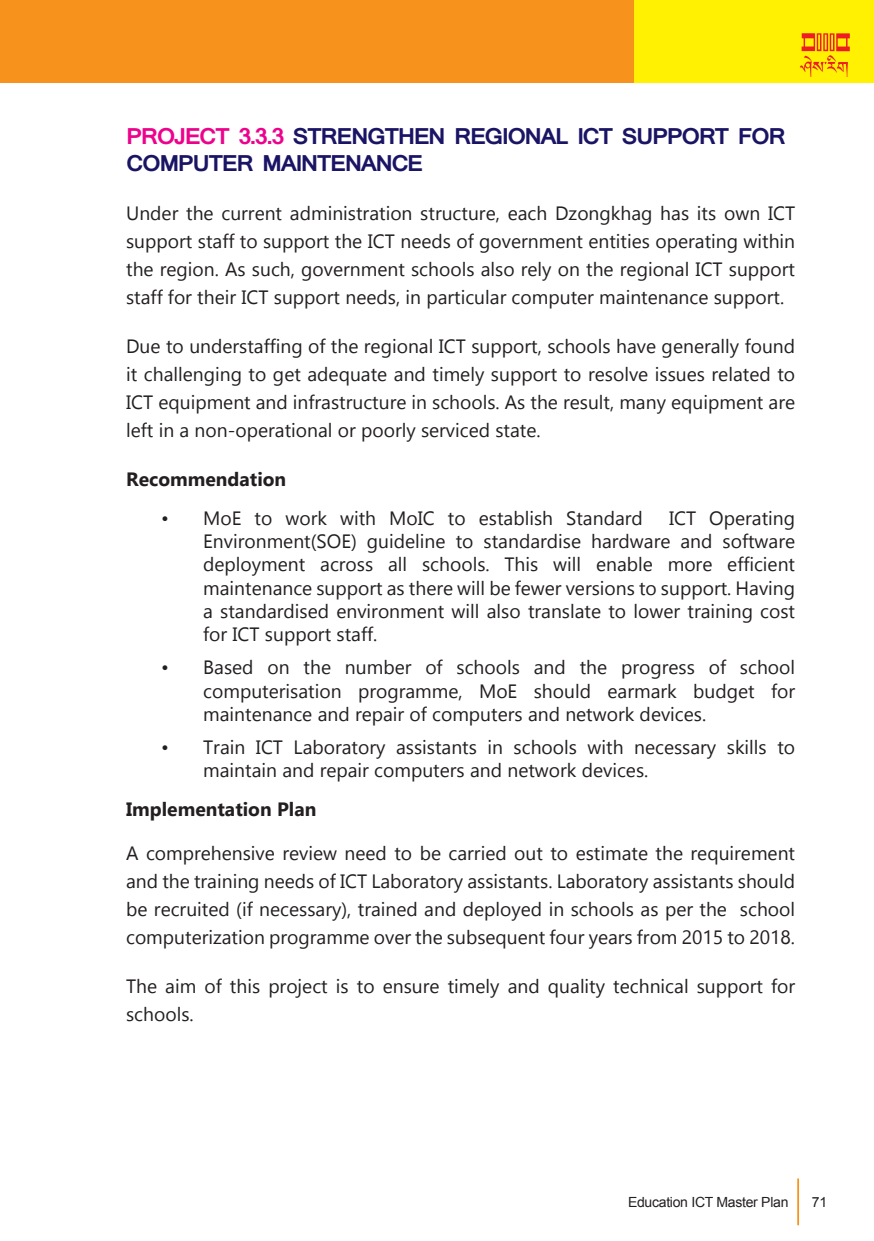
<style>
.page{position:relative;width:874px;height:1241px;background:#fff}
.page>*{position:absolute;margin:0;border:0;box-sizing:border-box;transform-origin:0 0}
.t1{font:700 21.7px/27.3px "Mangal";letter-spacing:-.07em;color:#1a1465;scale:1.05 1}
.Body{font:19.25px/28px "Gadugi";color:#231f20;text-align:justify}
.Body_Bold{font:700 19.25px "Gadugi";color:#231f20}
.t2{font:14px "Arial";letter-spacing:-.02em;color:#231f20}
.s1{color:#ed028c}
</style>
<div class="page">
<div style="left:632px;top:0;width:241px;height:83px;background:#fff101"></div>
<div style="left:0;top:0;width:632px;height:83px;background:#f7931d"></div>
<svg style="left:799px;top:33px;width:50px;height:44px"></svg>
<hr style="left:796px;top:1178px;width:2px;height:46px;background:#f7931d">
<h3 class="t1" style="left:126px;top:121px;width:629px"><span class="s1">PROJECT 3.3.3</span> STRENGTHEN REGIONAL ICT SUPPORT FOR<br>COMPUTER MAINTENANCE</h3>
<p class="Body" style="left:126px;top:199px;width:670px">Under the current administration structure, each Dzongkhag has its own ICT support staff to support the ICT needs of government entities operating within the region. As such, government schools also rely on the regional ICT support staff for their ICT support needs, in particular computer maintenance support.</p>
<p class="Body" style="left:126px;top:332px;width:670px">Due to understaffing of the regional ICT support, schools have generally found it challenging to get adequate and timely support to resolve issues related to ICT equipment and infrastructure in schools. As the result, many equipment are left in a non-operational or poorly serviced state.</p>
<p class="Body_Bold" style="left:126px;top:468px;width:161px">Recommendation</p>
<p class="Body" style="left:161px;top:504px;width:483px">• MoE to work with MoIC to establish Standard</p>
<p class="Body" style="left:203px;top:506px;width:593px;line-height:23.1px;text-indent:465px">ICT Operating Environment(SOE) guideline to standardise hardware and software deployment across all schools. This will enable more efficient maintenance support as there will be fewer versions to support. Having a standardised environment will also translate to lower training cost for ICT support staff.</p>
<p class="Body" style="left:203px;top:656px;width:593px;line-height:23.1px;text-indent:-42px">• Based on the number of schools and the progress of school computerisation programme, MoE should earmark budget for maintenance and repair of computers and network devices.</p>
<p class="Body" style="left:203px;top:735px;width:593px;line-height:23.1px;text-indent:-42px">• Train ICT Laboratory assistants in schools with necessary skills to maintain and repair computers and network devices.</p>
<p class="Body_Bold" style="left:126px;top:797px;width:192px">Implementation Plan</p>
<p class="Body" style="left:126px;top:838px;width:670px">A comprehensive review need to be carried out to estimate the requirement and the training needs of ICT Laboratory assistants. Laboratory assistants should be recruited (if necessary), trained and deployed in schools as per the school computerization programme over the subsequent four years from 2015 to 2018.</p>
<p class="Body" style="left:126px;top:971px;width:670px">The aim of this project is to ensure timely and quality technical support for schools.</p>
<p class="t2" style="left:627px;top:1192px;width:162px">Education ICT Master Plan</p>
<p class="t2" style="left:811px;top:1192px;width:17px">71</p>
</div>
